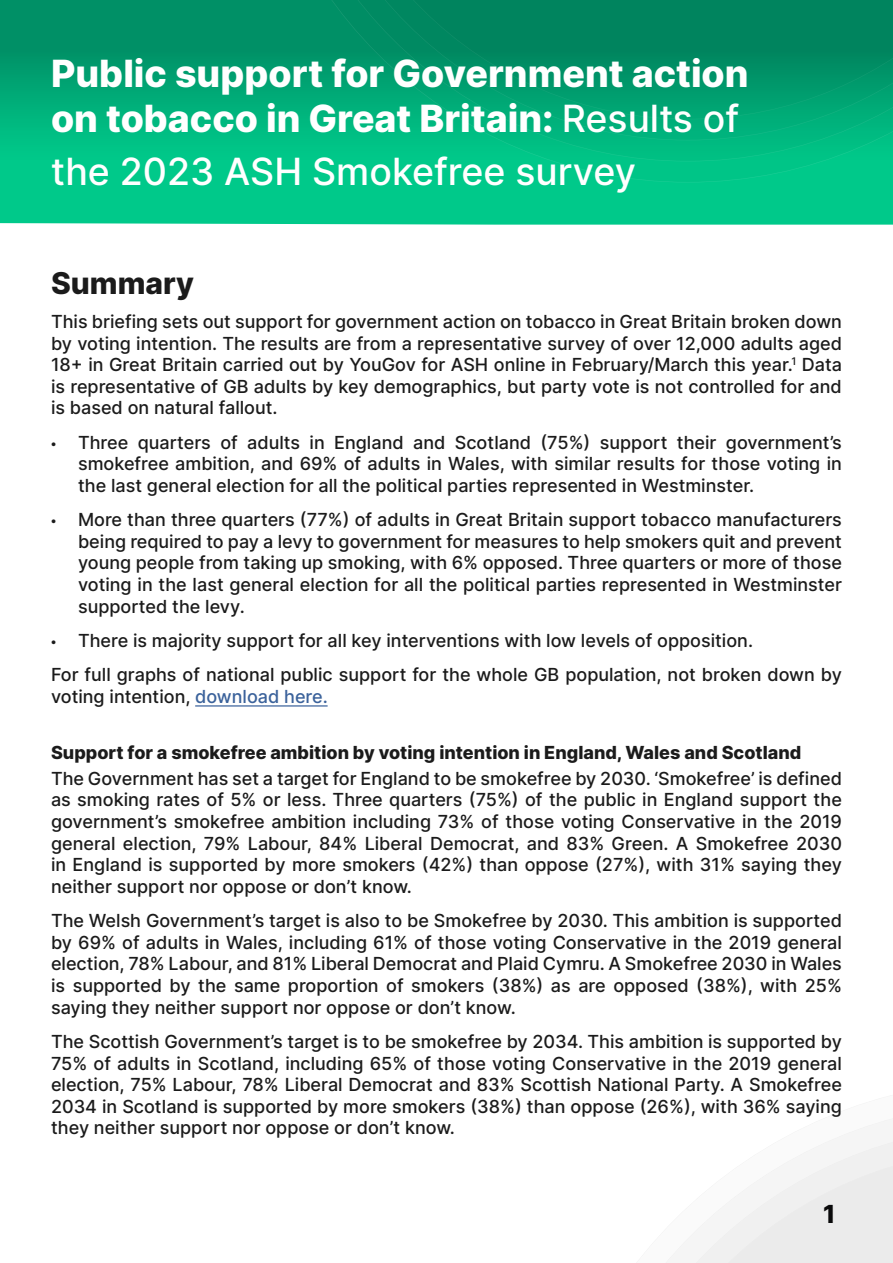
<style>
.page{position:relative;width:893px;height:1263px;background:#fff}
.page>*{position:absolute;margin:0;border:0;box-sizing:border-box;transform-origin:0 0}
.t1{font:800 37.5px/45px "Inter";color:#fff}
.t2{font:500 37.5px "Inter";color:#fff}
.t3{font:800 30px "Inter";color:#1b1b1b}
.t4{font:800 24.9px "Inter";color:#0a0a0b}
.t5{font:500 18px/21.6px "Inter";color:#1b1b1b;text-align:justify}
.t6{font:800 18px "Inter";color:#1b1b1b}
.s1{font-weight:500}
.s2{font-family:"Myriad Pro";font-weight:400}
.s3{color:#3b629b}
</style>
<div class="page">
<svg style="left:0;top:0;width:893px;height:225px;background:#02b880"></svg>
<svg style="left:666px;top:1125px;width:227px;height:138px"></svg>
<svg style="left:248px;top:0;width:645px;height:183px;background:#00c185"></svg>
<svg style="left:269px;top:0;width:624px;height:161px;background:#00bb81"></svg>
<svg style="left:291px;top:0;width:602px;height:140px;background:#00b27b"></svg>
<svg style="left:312px;top:0;width:581px;height:119px;background:#009267"></svg>
<hr style="left:195px;top:705px;width:133px;height:1px;background:#3b629b">
<h1 class="t1" style="left:51px;top:50px;width:699px">Public support for Government action on tobacco in Great Britain: <span class="s1">Results of</span></h1>
<h1 class="t2" style="left:51px;top:144px;width:587px">the 2023 ASH Smokefree survey</h1>
<h2 class="t3" style="left:51px;top:261px;width:145px">Summary</h2>
<p class="t5" style="left:51px;top:310px;width:792px">This briefing sets out support for government action on tobacco in Great Britain broken down by voting intention. The results are from a representative survey of over 12,000 adults aged 18+ in Great Britain carried out by YouGov for ASH online in February/March this year.<sup>1</sup> Data is representative of GB adults by key demographics, but party vote is not controlled for and is based on natural fallout.</p>
<p class="t5" style="left:78px;top:431px;width:765px;text-indent:-27px"><span class="s2">•</span> Three quarters of adults in England and Scotland (75%) support their government’s smokefree ambition, and 69% of adults in Wales, with similar results for those voting in the last general election for all the political parties represented in Westminster.</p>
<p class="t5" style="left:78px;top:508px;width:765px;text-indent:-27px"><span class="s2">•</span> More than three quarters (77%) of adults in Great Britain support tobacco manufacturers being required to pay a levy to government for measures to help smokers quit and prevent young people from taking up smoking, with 6% opposed. Three quarters or more of those voting in the last general election for all the political parties represented in Westminster supported the levy.</p>
<p class="t5" style="left:51px;top:623px;width:792px;line-height:34.3px"><span class="s2">•</span> There is majority support for all key interventions with low levels of opposition.<br>For full graphs of national public support for the whole GB population, not broken down by</p>
<p class="t5" style="left:51px;top:685px;width:278px">voting intention, <span class="s3">download here.</span></p>
<p class="t6" style="left:51px;top:739px;width:752px">Support for a smokefree ambition by voting intention in England, Wales and Scotland</p>
<p class="t5" style="left:51px;top:767px;width:792px">The Government has set a target for England to be smokefree by 2030. ‘Smokefree’ is defined as smoking rates of 5% or less. Three quarters (75%) of the public in England support the government’s smokefree ambition including 73% of those voting Conservative in the 2019 general election, 79% Labour, 84% Liberal Democrat, and 83% Green. A Smokefree 2030 in England is supported by more smokers (42%) than oppose (27%), with 31% saying they neither support nor oppose or don’t know.</p>
<p class="t5" style="left:51px;top:909px;width:792px">The Welsh Government’s target is also to be Smokefree by 2030. This ambition is supported by 69% of adults in Wales, including 61% of those voting Conservative in the 2019 general election, 78% Labour, and 81% Liberal Democrat and Plaid Cymru. A Smokefree 2030 in Wales is supported by the same proportion of smokers (38%) as are opposed (38%), with 25% saying they neither support nor oppose or don’t know.</p>
<p class="t5" style="left:51px;top:1030px;width:792px">The Scottish Government’s target is to be smokefree by 2034. This ambition is supported by 75% of adults in Scotland, including 65% of those voting Conservative in the 2019 general election, 75% Labour, 78% Liberal Democrat and 83% Scottish National Party. A Smokefree 2034 in Scotland is supported by more smokers (38%) than oppose (26%), with 36% saying they neither support nor oppose or don’t know.</p>
<h3 class="t4" style="left:823px;top:1196px;width:14px">1</h3>
</div>
